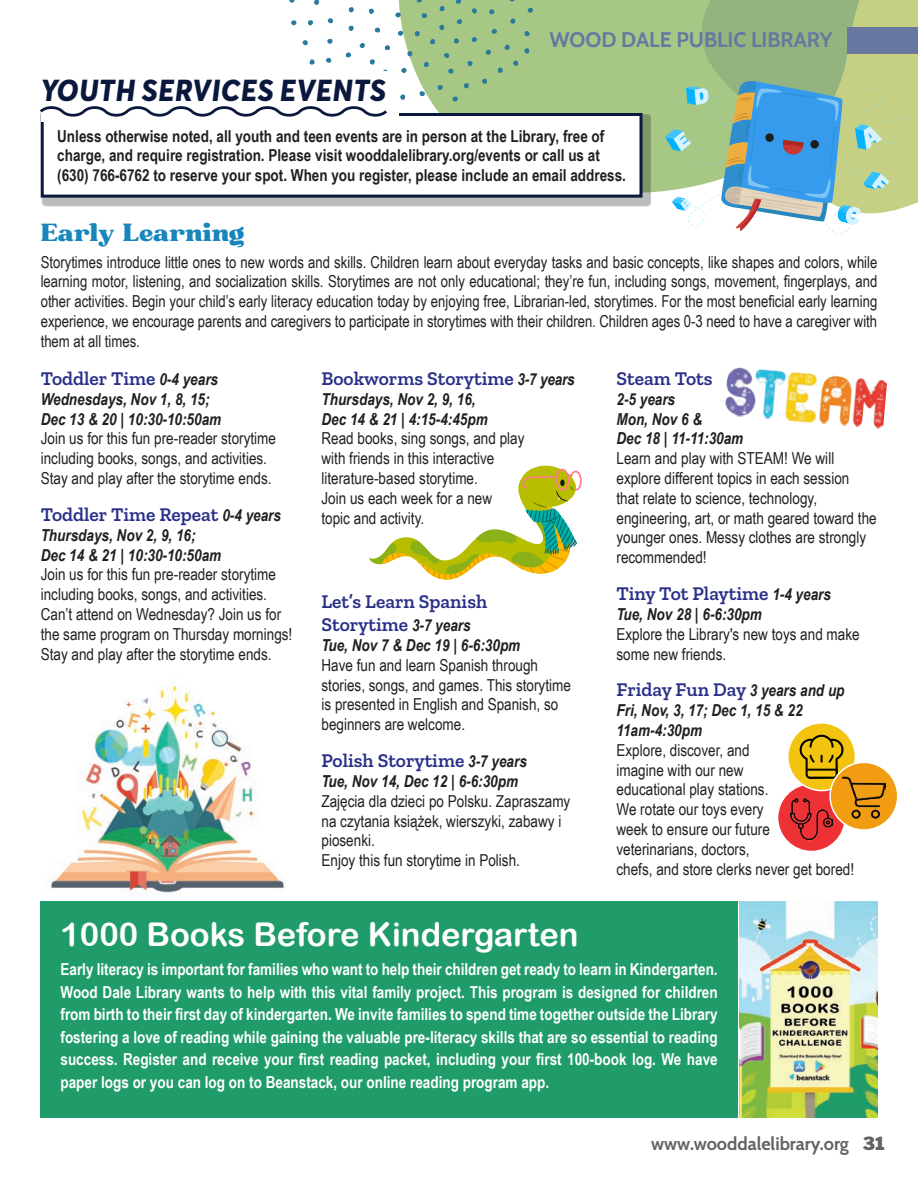
<style>
.page{position:relative;width:918px;height:1188px;background:#fff}
.page>*{position:absolute;margin:0;border:0;box-sizing:border-box;transform-origin:0 0}
.t1{font:32.7px "Arial Rounded MT Bold";color:#fff}
.t2{font:800 30px "Averta Demo PE";letter-spacing:.01em;color:#0a183d}
.t3{font:24px "Bugaki";color:#1886bb}
.t4{font:700 21px "Cabin";color:#6777a0}
.t5{font:600 19.5px/23.4px "Zilla Slab";color:#2a3088}
.t6{font:700 18px "Cabin";color:#636366}
.t7{font:900 18px "Libre Franklin";color:#636366}
.t8{font:16.5px/19.8px "Arial Narrow";color:#231f20}
.t9{font:700 16.5px/22.5px "Arial Narrow";color:#fff;text-align:justify}
.t10{font:italic 700 16.5px/19.8px "Arial Narrow";color:#231f20}
.t11{font:700 16.5px/19.8px "Arial Narrow";color:#231f20}
.s1{font-family:"Arial Narrow";font-weight:700;font-style:italic;font-size:16.5px;color:#231f20}
</style>
<div class="page">
<div style="left:385px;top:0;width:280px;height:207px;background:#a7c785"></div>
<img style="left:739px;top:902px;width:139px;height:216px">
<div style="left:42px;top:114px;width:609px;height:92px;background:#231f20;opacity:.3"></div>
<svg style="left:40px;top:112px;width:604px;height:87px"></svg>
<div style="left:41px;top:72px;width:357px;height:50px;background:#fff"></div>
<svg style="left:40px;top:0;width:493px;height:120px"></svg>
<svg style="left:665px;top:0;width:253px;height:234px;background:#9dbfa7"></svg>
<div style="left:40px;top:902px;width:698px;height:216px;background:#1f9c6a"></div>
<img style="left:786px;top:372px;width:101px;height:57px">
<img style="left:725px;top:367px;width:61px;height:52px">
<img style="left:50px;top:684px;width:235px;height:211px">
<div style="left:778px;top:784px;width:67px;height:68px;background:#ee3135;border-radius:50%"></div>
<img style="left:790px;top:798px;width:43px;height:42px">
<div style="left:777px;top:783px;width:69px;height:69px;border:2px solid #fff;border-radius:50%"></div>
<div style="left:788px;top:723px;width:67px;height:68px;background:#f2c40f;border-radius:50%"></div>
<svg style="left:800px;top:735px;width:44px;height:44px"></svg>
<div style="left:787px;top:722px;width:69px;height:69px;border:2px solid #fff;border-radius:50%"></div>
<div style="left:830px;top:762px;width:68px;height:68px;background:#f29c12;border-radius:50%"></div>
<img style="left:843px;top:776px;width:42px;height:43px">
<div style="left:829px;top:762px;width:69px;height:69px;border:2px solid #fff;border-radius:50%"></div>
<div style="left:570px;top:471px;width:12px;height:20px;border:2px solid #ff798a;border-radius:50%"></div>
<svg style="left:369px;top:466px;width:208px;height:114px"></svg>
<p class="t2" style="left:41px;top:72px;width:347px">YOUTH SERVICES EVENTS</p>
<p class="t4" style="left:549px;top:23px;width:285px">WOOD DALE PUBLIC LIBRARY</p>
<p class="t11" style="left:57px;top:125px;width:570px">Unless otherwise noted, all youth and teen events are in person at the Library, free of charge, and require registration. Please visit wooddalelibrary.org/events or call us at (630) 766-6762 to reserve your spot. When you register, please include an email address.</p>
<p class="t3" style="left:41px;top:216px;width:205px">Early Learning</p>
<p class="t8" style="left:41px;top:251px;width:838px;text-align:justify">Storytimes introduce little ones to new words and skills. Children learn about everyday tasks and basic concepts, like shapes and colors, while learning motor, listening, and socialization skills. Storytimes are not only educational; they’re fun, including songs, movement, fingerplays, and other activities. Begin your child’s early literacy education today by enjoying free, Librarian-led, storytimes. For the most beneficial early learning experience, we encourage parents and caregivers to participate in storytimes with their children. Children ages 0-3 need to have a caregiver with them at all times.</p>
<p class="t5" style="left:616px;top:367px;width:98px">Steam Tots</p>
<p class="t10" style="left:616px;top:388px;width:60px">2-5 years</p>
<p class="t10" style="left:616px;top:408px;width:128px">Mon, Nov 6 &amp;<br>Dec 18 | 11-11:30am</p>
<p class="t8" style="left:616px;top:448px;width:262px">Learn and play with STEAM! We will explore different topics in each session<br>that relate to science, technology, engineering, art, or math geared toward the younger ones. Messy clothes are strongly recommended!</p>
<p class="t5" style="left:616px;top:582px;width:216px">Tiny Tot Playtime <span class="s1">1-4 years</span></p>
<p class="t10" style="left:616px;top:603px;width:147px">Tue, Nov 28 | 6-6:30pm</p>
<p class="t8" style="left:616px;top:623px;width:245px">Explore the Library's new toys and make some new friends.</p>
<p class="t5" style="left:616px;top:678px;width:230px">Friday Fun Day <span class="s1">3 years and up</span></p>
<p class="t10" style="left:616px;top:700px;width:188px">Fri, Nov, 3, 17; Dec 1, 15 &amp; 22<br>11am-4:30pm</p>
<p class="t8" style="left:616px;top:740px;width:239px">Explore, discover, and<br>imagine with our new<br>educational play stations.<br>We rotate our toys every<br>week to ensure our future veterinarians, doctors,<br>chefs, and store clerks never get bored!</p>
<p class="t5" style="left:41px;top:367px;width:179px">Toddler Time <span class="s1">0-4 years</span></p>
<p class="t10" style="left:41px;top:388px;width:182px">Wednesdays, Nov 1, 8, 15;<br>Dec 13 &amp; 20 | 10:30-10:50am</p>
<p class="t8" style="left:41px;top:428px;width:237px">Join us for this fun pre-reader storytime including books, songs, and activities.<br>Stay and play after the storytime ends.</p>
<p class="t5" style="left:41px;top:503px;width:242px">Toddler Time Repeat <span class="s1">0-4 years</span></p>
<p class="t10" style="left:41px;top:524px;width:182px">Thursdays, Nov 2, 9, 16;<br>Dec 14 &amp; 21 | 10:30-10:50am</p>
<p class="t8" style="left:41px;top:564px;width:253px">Join us for this fun pre-reader storytime including books, songs, and activities.<br>Can’t attend on Wednesday? Join us for the same program on Thursday mornings!<br>Stay and play after the storytime ends.</p>
<p class="t5" style="left:321px;top:367px;width:255px">Bookworms Storytime <span class="s1">3-7 years</span></p>
<p class="t10" style="left:321px;top:388px;width:168px">Thursdays, Nov 2, 9, 16,<br>Dec 14 &amp; 21 | 4:15-4:45pm</p>
<p class="t8" style="left:321px;top:428px;width:205px">Read books, sing songs, and play with friends in this interactive literature-based storytime.<br>Join us each week for a new topic and activity.</p>
<p class="t5" style="left:321px;top:590px;width:167px">Let’s Learn Spanish<br>Storytime <span class="s1">3-7 years</span></p>
<p class="t10" style="left:321px;top:635px;width:200px">Tue, Nov 7 &amp; Dec 19 | 6-6:30pm</p>
<p class="t8" style="left:321px;top:654px;width:251px">Have fun and learn Spanish through stories, songs, and games. This storytime is presented in English and Spanish, so beginners are welcome.</p>
<p class="t5" style="left:321px;top:749px;width:207px">Polish Storytime <span class="s1">3-7 years</span></p>
<p class="t10" style="left:321px;top:770px;width:198px">Tue, Nov 14, Dec 12 | 6-6:30pm</p>
<p class="t8" style="left:321px;top:790px;width:250px">Zajęcia dla dzieci po Polsku. Zapraszamy na czytania książek, wierszyki, zabawy i piosenki.</p>
<p class="t8" style="left:321px;top:850px;width:200px">Enjoy this fun storytime in Polish.</p>
<p class="t1" style="left:61px;top:915px;width:520px">1000 Books Before Kindergarten</p>
<p class="t9" style="left:61px;top:957px;width:659px">Early literacy is important for families who want to help their children get ready to learn in Kindergarten.<br>Wood Dale Library wants to help with this vital family project. This program is designed for children from birth to their first day of kindergarten. We invite families to spend time together outside the Library fostering a love of reading while gaining the valuable pre-literacy skills that are so essential to reading success. Register and receive your first reading packet, including your first 100-book log. We have paper logs or you can log on to Beanstack, our online reading program app.</p>
<p class="t6" style="left:651px;top:1129px;width:199px">www.wooddalelibrary.org</p>
<p class="t7" style="left:863px;top:1133px;width:23px">31</p>
</div>
